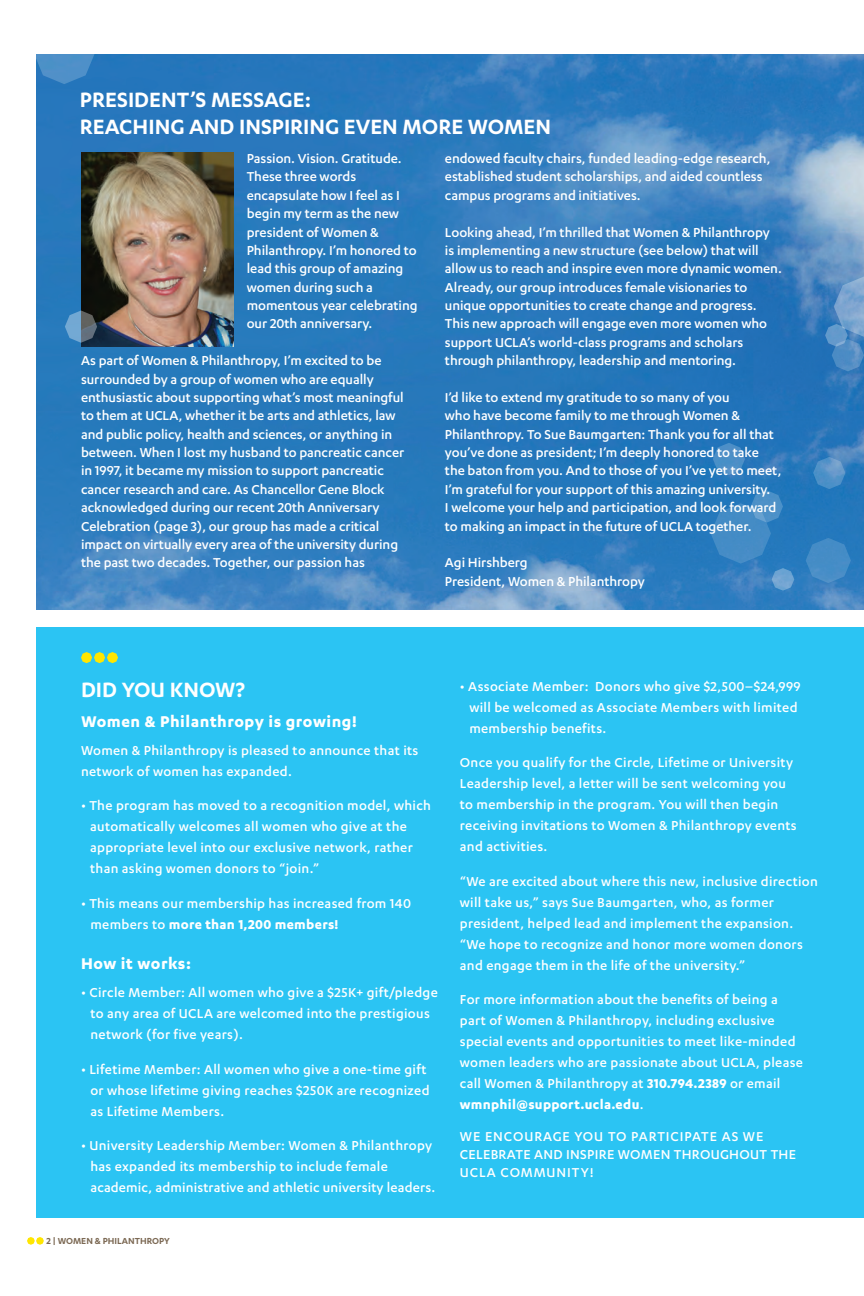
<style>
.page{position:relative;width:864px;height:1296px;background:#fff}
.page>*{position:absolute;margin:0;border:0;box-sizing:border-box;transform-origin:0 0}
.t1{font:600 24px/27px "Karbon";color:#fff}
.Call_Out_Text{font:700 18px "Karbon";letter-spacing:.03em;color:#fff}
.text{font:500 15px/18.3px "Karbon";letter-spacing:-.005em;color:#fff}
.Call_Out_Text-2{font:500 15px/21px "Karbon";letter-spacing:.02em;color:#fff}
.Call_Out_Text-3{font:600 10.2px "Karbon";color:#7c6954}
.s1{font-weight:700}
</style>
<div class="page">
<div style="left:37px;top:628px;width:827px;height:590px;background:#2bc4f3"></div>
<img style="left:37px;top:54px;width:827px;height:555px">
<svg style="left:27px;top:1237px;width:17px;height:8px"></svg>
<img style="left:81px;top:153px;width:152px;height:194px">
<svg style="left:711px;top:490px;width:83px;height:101px;background:#3883c1"></svg>
<svg style="left:36px;top:54px;width:59px;height:30px;background:#4288c4"></svg>
<svg style="left:806px;top:538px;width:45px;height:45px;background:#3e87c3"></svg>
<svg style="left:713px;top:443px;width:32px;height:32px"></svg>
<svg style="left:813px;top:457px;width:32px;height:32px"></svg>
<svg style="left:825px;top:276px;width:39px;height:95px;background:#5b91c6"></svg>
<svg style="left:65px;top:311px;width:32px;height:32px"></svg>
<svg style="left:81px;top:652px;width:37px;height:11px"></svg>
<p class="t1" style="left:80px;top:86px;width:473px">PRESIDENT’S MESSAGE:<br>REACHING AND INSPIRING EVEN MORE WOMEN</p>
<p class="text" style="left:247px;top:149px;width:172px">Passion. Vision. Gratitude.<br>These three words encapsulate how I feel as I begin my term as the new president of Women &amp;<br>Philanthropy. I’m honored to lead this group of amazing women during such a momentous year celebrating our 20th anniversary.</p>
<p class="text" style="left:81px;top:351px;width:325px">As part of Women &amp; Philanthropy, I’m excited to be surrounded by a group of women who are equally enthusiastic about supporting what’s most meaningful to them at UCLA, whether it be arts and athletics, law and public policy, health and sciences, or anything in between. When I lost my husband to pancreatic cancer in 1997, it became my mission to support pancreatic cancer research and care. As Chancellor Gene Block acknowledged during our recent 20th Anniversary Celebration (page 3), our group has made a critical impact on virtually every area of the university during the past two decades. Together, our passion has</p>
<p class="text" style="left:445px;top:149px;width:327px">endowed faculty chairs, funded leading-edge research, established student scholarships, and aided countless campus programs and initiatives.</p>
<p class="text" style="left:445px;top:222px;width:338px">Looking ahead, I’m thrilled that Women &amp; Philanthropy is implementing a new structure (see below) that will allow us to reach and inspire even more dynamic women.<br>Already, our group introduces female visionaries to unique opportunities to create change and progress.<br>This new approach will engage even more women who support UCLA’s world-class programs and scholars through philanthropy, leadership and mentoring.</p>
<p class="text" style="left:445px;top:388px;width:338px">I’d like to extend my gratitude to so many of you<br>who have become family to me through Women &amp; Philanthropy. To Sue Baumgarten: Thank you for all that you’ve done as president; I’m deeply honored to take the baton from you. And to those of you I’ve yet to meet, I’m grateful for your support of this amazing university.<br>I welcome your help and participation, and look forward to making an impact in the future of UCLA together.</p>
<p class="text" style="left:445px;top:553px;width:84px">Agi Hirshberg</p>
<p class="text" style="left:445px;top:571px;width:201px">President, Women &amp; Philanthropy</p>
<p class="t1" style="left:81px;top:675px;width:166px">DID YOU KNOW?</p>
<p class="Call_Out_Text" style="left:81px;top:711px;width:277px">Women &amp; Philanthropy is growing!</p>
<p class="Call_Out_Text-2" style="left:81px;top:739px;width:339px">Women &amp; Philanthropy is pleased to announce that its network of women has expanded.</p>
<p class="Call_Out_Text-2" style="left:90px;top:795px;width:342px;text-indent:-9px">• The program has moved to a recognition model, which automatically welcomes all women who give at the appropriate level into our exclusive network, rather than asking women donors to “join.”</p>
<p class="Call_Out_Text-2" style="left:90px;top:892px;width:322px;text-indent:-9px">• This means our membership has increased from 140 members to <span class="s1">more than 1,200 members!</span></p>
<p class="Call_Out_Text" style="left:81px;top:954px;width:111px">How it works:</p>
<p class="Call_Out_Text-2" style="left:90px;top:981px;width:349px;text-indent:-9px">• Circle Member: All women who give a $25K+ gift/pledge to any area of UCLA are welcomed into the prestigious network (for five years).</p>
<p class="Call_Out_Text-2" style="left:90px;top:1058px;width:341px;text-indent:-9px">• Lifetime Member: All women who give a one-time gift or whose lifetime giving reaches $250K are recognized as Lifetime Members.</p>
<p class="Call_Out_Text-2" style="left:90px;top:1134px;width:346px;text-indent:-9px">• University Leadership Member: Women &amp; Philanthropy has expanded its membership to include female academic, administrative and athletic university leaders.</p>
<p class="Call_Out_Text-3" style="left:46px;top:1235px;width:125px">2 | WOMEN &amp; PHILANTHROPY</p>
<p class="Call_Out_Text-2" style="left:469px;top:675px;width:333px;text-indent:-9px">• Associate Member: Donors who give $2,500–$24,999 will be welcomed as Associate Members with limited membership benefits.</p>
<p class="Call_Out_Text-2" style="left:460px;top:752px;width:338px">Once you qualify for the Circle, Lifetime or University Leadership level, a letter will be sent welcoming you to membership in the program. You will then begin receiving invitations to Women &amp; Philanthropy events and activities.</p>
<p class="Call_Out_Text-2" style="left:460px;top:870px;width:360px">“We are excited about where this new, inclusive direction will take us,” says Sue Baumgarten, who, as former president, helped lead and implement the expansion. “We hope to recognize and honor more women donors and engage them in the life of the university.”</p>
<p class="Call_Out_Text-2" style="left:460px;top:989px;width:345px">For more information about the benefits of being a part of Women &amp; Philanthropy, including exclusive special events and opportunities to meet like-minded women leaders who are passionate about UCLA, please call Women &amp; Philanthropy at <span class="s1">310.794.2389</span> or email <span class="s1">wmnphil@support.ucla.edu</span>.</p>
<p class="Call_Out_Text-2" style="left:460px;top:1127px;width:338px;line-height:18px">WE ENCOURAGE YOU TO PARTICIPATE AS WE<br>CELEBRATE AND INSPIRE WOMEN THROUGHOUT THE<br>UCLA COMMUNITY!</p>
</div>
